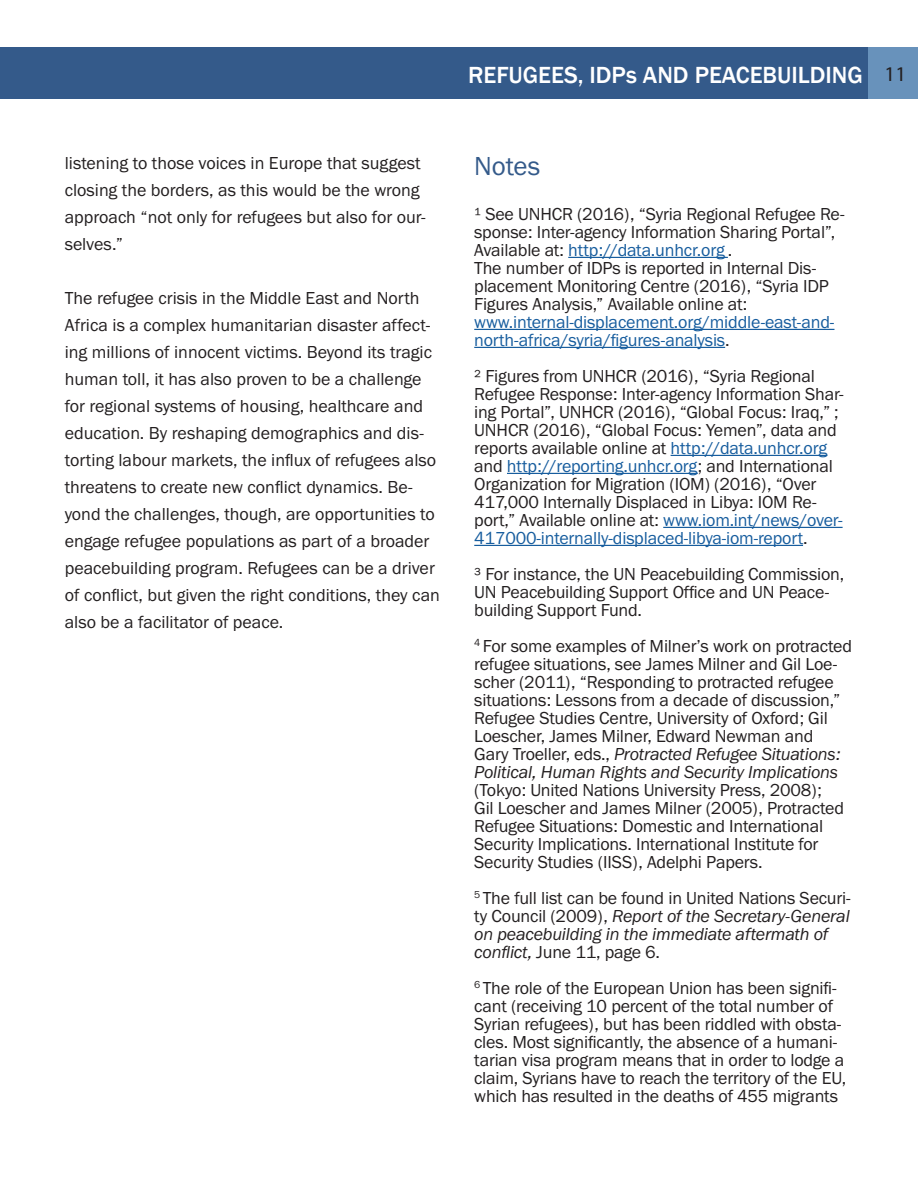
<style>
.page{position:relative;width:918px;height:1188px;background:#fff}
.page>*{position:absolute;margin:0;border:0;box-sizing:border-box;transform-origin:0 0}
.t1{font:27px "Franklin Gothic URW Boo";letter-spacing:-.005em;color:#345a8a}
.t2{font:500 24px "Franklin Gothic";color:#fff}
.t3{font:18px/18px "Franklin Gothic URW Boo";letter-spacing:-.01em;color:#231f20}
.t4{font:18px/18px "Franklin Gothic URW Boo Ita";letter-spacing:-.01em;color:#231f20}
.t5{font:18px/18px "Franklin Gothic URW Boo";letter-spacing:-.01em;color:#175d9e}
.s1{font-family:"Myriad Pro";font-weight:400;font-size:21px;color:#231f20}
.s2{color:#175d9e}
.s3{color:#231f20}
.s4{font-family:"Franklin Gothic URW Boo Ita"}
.s5{font-family:"Franklin Gothic URW Boo"}
</style>
<div class="page">
<div style="left:0;top:48px;width:868px;height:51px;background:#345a8a"></div>
<div style="left:868px;top:48px;width:50px;height:51px;background:#6892bb"></div>
<hr style="left:568px;top:257px;width:160px;height:1px;background:#175d9e">
<hr style="left:474px;top:329px;width:360px;height:1px;background:#175d9e">
<hr style="left:474px;top:347px;width:251px;height:1px;background:#175d9e">
<hr style="left:671px;top:455px;width:156px;height:1px;background:#175d9e">
<hr style="left:507px;top:473px;width:191px;height:1px;background:#175d9e">
<hr style="left:663px;top:527px;width:180px;height:1px;background:#175d9e">
<hr style="left:474px;top:545px;width:329px;height:1px;background:#175d9e">
<p class="t3" style="left:65px;top:149px;width:362px;line-height:27px">listening to those voices in Europe that suggest closing the borders, as this would be the wrong approach “not only for refugees but also for our&shy;selves.”</p>
<p class="t3" style="left:65px;top:284px;width:377px;line-height:27px">The refugee crisis in the Middle East and North Africa is a complex humanitarian disaster affect&shy;ing millions of innocent victims. Beyond its tragic human toll, it has also proven to be a challenge for regional systems of housing, healthcare and education. By reshaping demographics and dis&shy;torting labour markets, the influx of refugees also threatens to create new conflict dynamics. Be&shy;yond the challenges, though, are opportunities to engage refugee populations as part of a broader peacebuilding program. Refugees can be a driver of conflict, but given the right conditions, they can also be a facilitator of peace.</p>
<h2 class="t2" style="left:468px;top:60px;width:440px">REFUGEES, IDPs AND PEACEBUILDING <span class="s1">11</span></h2>
<p class="t1" style="left:474px;top:149px;width:68px">Notes</p>
<p class="t3" style="left:474px;top:204px;width:372px">¹ See UNHCR (2016), “Syria Regional Refugee Re&shy;sponse: Inter-agency Information Sharing Portal”,<br>Available at: <span class="s2">http://data.unhcr.org</span> .</p>
<p class="t3" style="left:474px;top:258px;width:356px">The number of IDPs is reported in Internal Dis&shy;placement Monitoring Centre (2016), “Syria IDP<br>Figures Analysis,” Available online at:</p>
<p class="t5" style="left:474px;top:312px;width:362px">www.internal-displacement.org/middle-east-and&shy;north-africa/syria/figures-analysis<span class="s3">.</span></p>
<p class="t3" style="left:474px;top:366px;width:371px">² Figures from UNHCR (2016), “Syria Regional Refugee Response: Inter-agency Information Shar&shy;ing Portal”, UNHCR (2016), “Global Focus: Iraq,” ; UNHCR (2016), “Global Focus: Yemen”, data and reports available online at <span class="s2">http://data.unhcr.org </span>and <span class="s2">http://reporting.unhcr.org</span>; and International Organization for Migration (IOM) (2016), “Over 417,000 Internally Displaced in Libya: IOM Re&shy;port,” Available online at: <span class="s2">www.iom.int/news/over-417000-internally-displaced-libya-iom-report</span>.</p>
<p class="t3" style="left:474px;top:564px;width:371px">³ For instance, the UN Peacebuilding Commission,<br>UN Peacebuilding Support Office and UN Peace&shy;building Support Fund.</p>
<p class="t3" style="left:474px;top:636px;width:379px"><sup>4</sup> For some examples of Milner’s work on protracted refugee situations, see James Milner and Gil Loe&shy;scher (2011), “Responding to protracted refugee situations: Lessons from a decade of discussion,” Refugee Studies Centre, University of Oxford; Gil Loescher, James Milner, Edward Newman and Gary Troeller, eds., <span class="s4">Protracted Refugee Situations:<br>Political, Human Rights and Security Implications </span>(Tokyo: United Nations University Press, 2008);<br>Gil Loescher and James Milner (2005), Protracted Refugee Situations: Domestic and International Security Implications. International Institute for Security Studies (IISS), Adelphi Papers.</p>
<p class="t4" style="left:474px;top:888px;width:378px"><sup>5</sup> <span class="s5">The full list can be found in United Nations Securi&shy;ty Council (2009),</span> Report of the Secretary-General on peacebuilding in the immediate aftermath of conflict, <span class="s5">June 11, page 6.</span></p>
<p class="t3" style="left:474px;top:978px;width:374px"><sup>6</sup> The role of the European Union has been signifi&shy;cant (receiving 10 percent of the total number of Syrian refugees), but has been riddled with obsta&shy;cles. Most significantly, the absence of a humani&shy;tarian visa program means that in order to lodge a claim, Syrians have to reach the territory of the EU, which has resulted in the deaths of 455 migrants</p>
</div>
